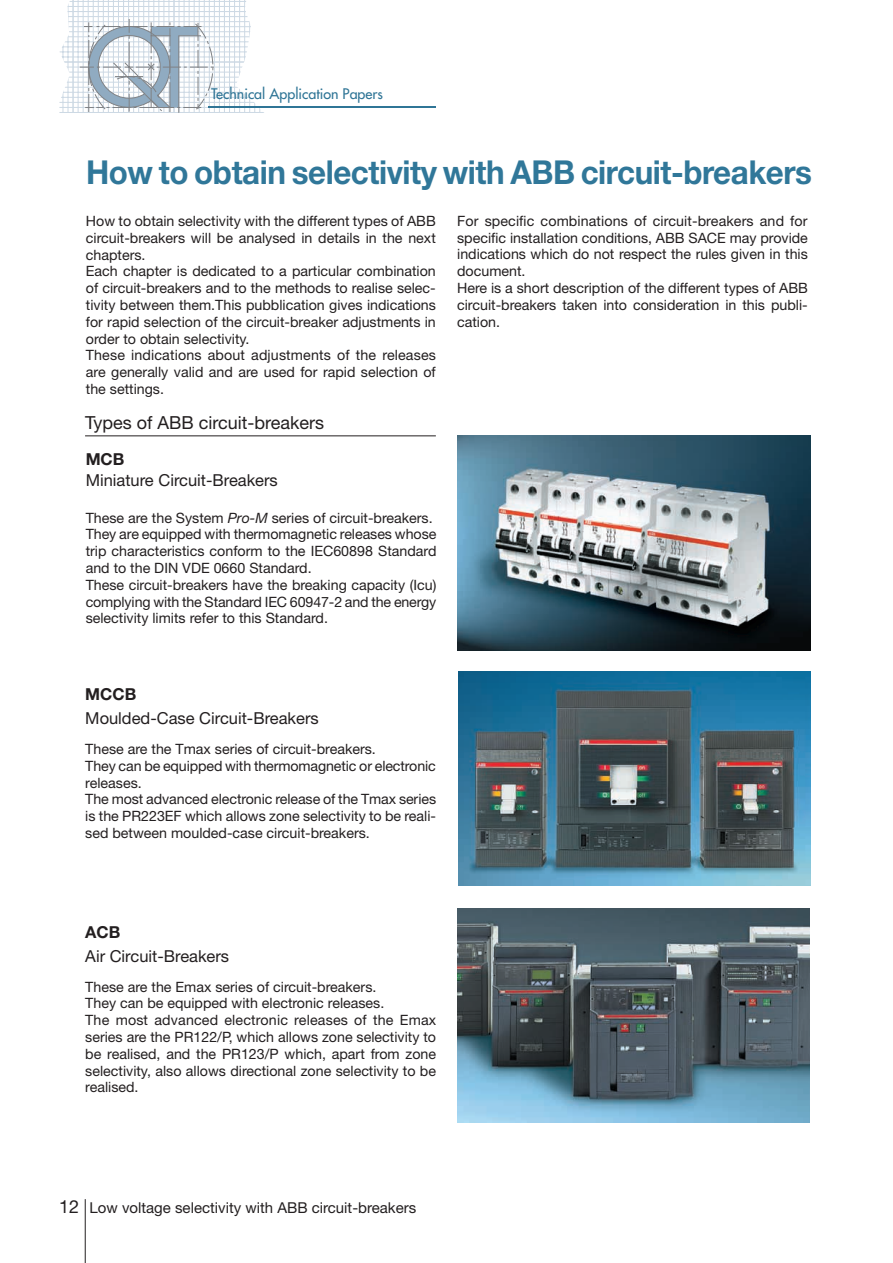
<style>
.page{position:relative;width:893px;height:1263px;background:#fff}
.page>*{position:absolute;margin:0;border:0;box-sizing:border-box;transform-origin:0 0}
.t1{font:700 33px "Helvetica Neue";letter-spacing:-.015em;color:#307799;scale:.95 1}
.t2{font:18px "Helvetica Neue";color:#231f20}
.t3{font:16.5px "Helvetica Neue";color:#231f20}
.t4{font:700 16.5px "Helvetica Neue";color:#231f20}
.t5{font:15px "Helvetica Neue";color:#231f20}
.t6{font:14.25px/16.8px "Helvetica Neue";color:#231f20}
.t7{font:14.25px "Futura";color:#2f7596}
.s1{font-style:italic}
.s2{font-size:18px}
</style>
<div class="page">
<hr style="left:85px;top:1199px;width:1px;height:64px;background:#231f20">
<hr style="left:208px;top:106px;width:227px;height:1px;background:#2f7596">
<svg style="left:59px;top:0;width:212px;height:113px"></svg>
<hr style="left:85px;top:435px;width:351px;height:1px;background:#231f20">
<img style="left:457px;top:436px;width:353px;height:215px">
<img style="left:457px;top:908px;width:352px;height:215px">
<img style="left:459px;top:671px;width:351px;height:214px">
<p class="t7" style="left:211px;top:85px;width:173px">Technical Application Papers</p>
<h1 class="t1" style="left:86px;top:152px;width:766px">How to obtain selectivity with ABB circuit-breakers</h1>
<p class="t6" style="left:86px;top:212px;width:352px">How to obtain selectivity with the different types of ABB circuit-breakers will be analysed in details in the next chapters.<br>Each chapter is dedicated to a particular combination of circuit-breakers and to the methods to realise selec&shy;tivity between them.This pubblication gives indications for rapid selection of the circuit-breaker adjustments in order to obtain selectivity.<br>These indications about adjustments of the releases are generally valid and are used for rapid selection of the settings.</p>
<p class="t6" style="left:457px;top:212px;width:352px">For specific combinations of circuit-breakers and for specific installation conditions, ABB SACE may provide indications which do not respect the rules given in this document.<br>Here is a short description of the different types of ABB circuit-breakers taken into consideration in this publi&shy;cation.</p>
<p class="t2" style="left:85px;top:412px;width:241px">Types of ABB circuit-breakers</p>
<p class="t4" style="left:86px;top:449px;width:40px">MCB</p>
<p class="t3" style="left:86px;top:470px;width:194px">Miniature Circuit-Breakers</p>
<p class="t6" style="left:86px;top:509px;width:352px">These are the System <span class="s1">Pro-M</span> series of circuit-breakers.<br>They are equipped with thermomagnetic releases whose trip characteristics conform to the IEC60898 Standard and to the DIN VDE 0660 Standard.<br>These circuit-breakers have the breaking capacity (Icu) complying with the Standard IEC 60947-2 and the energy selectivity limits refer to this Standard.</p>
<p class="t4" style="left:85px;top:684px;width:53px">MCCB</p>
<p class="t3" style="left:85px;top:709px;width:235px">Moulded-Case Circuit-Breakers</p>
<p class="t6" style="left:85px;top:740px;width:352px">These are the Tmax series of circuit-breakers.<br>They can be equipped with thermomagnetic or electronic releases.<br>The most advanced electronic release of the Tmax series is the PR223EF which allows zone selectivity to be reali&shy;sed between moulded-case circuit-breakers.</p>
<p class="t4" style="left:85px;top:922px;width:37px">ACB</p>
<p class="t3" style="left:85px;top:946px;width:145px">Air Circuit-Breakers</p>
<p class="t6" style="left:85px;top:978px;width:352px">These are the Emax series of circuit-breakers.<br>They can be equipped with electronic releases.<br>The most advanced electronic releases of the Emax series are the PR122/P, which allows zone selectivity to be realised, and the PR123/P which, apart from zone selectivity, also allows directional zone selectivity to be realised.</p>
<p class="t5" style="left:59px;top:1199px;width:359px"><span class="s2">12</span> Low voltage selectivity with ABB circuit-breakers</p>
</div>
